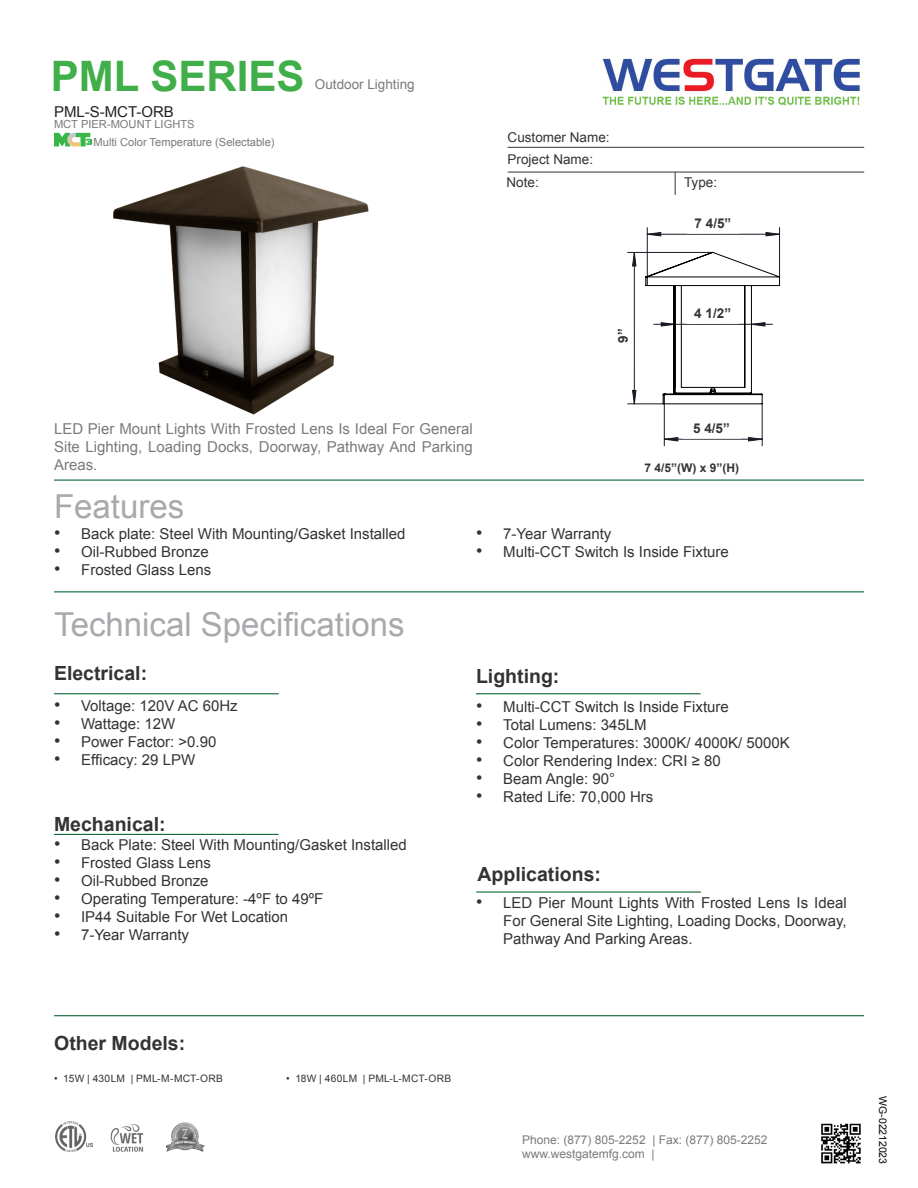
<style>
.page{position:relative;width:918px;height:1188px;background:#fff}
.page>*{position:absolute;margin:0;border:0;box-sizing:border-box;transform-origin:0 0}
.t1{font:700 42px "Arial";color:#40ae49}
.t2{font:33px "Arial";color:#a8a9ad}
.t3{font:700 19.5px "Arial";color:#333}
.t4{font:15px "Arial";color:#333}
.t5{font:15px/18px "Arial";color:#323332;text-align:justify}
.t6{font:15px/18px "Arial";color:#787a7d;text-align:justify}
.t7{font:15px "Arial";color:#231f20}
.t8{font:14.4px "HYSW Long Fang Song";color:#191924}
.t9{font:13.5px "Arial";color:#333}
.t10{font:700 13.5px "Arial";color:#333}
.t11{font:13.5px "Arial";color:#787a7d}
.t12{font:12px "Arial";color:#787a7d}
.t13{font:700 12px "Arial";color:#333}
.t14{font:11.1px "Arial";color:#787a7d}
.t15{font:10.5px "Arial";letter-spacing:-.005em;color:#040503}
.t16{font:10.2px "Arial";letter-spacing:.025em;color:#333}
.s1{font-size:18px}
</style>
<div class="page">
<img style="left:113px;top:166px;width:256px;height:249px">
<hr style="left:54px;top:480px;width:810px;height:1px;background:#0d6736">
<hr style="left:508px;top:147px;width:356px;height:1px;background:#333">
<svg style="left:675px;top:173px;width:1px;height:22px"></svg>
<hr style="left:508px;top:172px;width:356px;height:1px;background:#333">
<hr style="left:54px;top:591px;width:810px;height:1px;background:#0d6736">
<hr style="left:54px;top:693px;width:225px;height:1px;background:#0d6736">
<hr style="left:476px;top:693px;width:225px;height:1px;background:#0d6736">
<hr style="left:54px;top:834px;width:225px;height:1px;background:#0d6736">
<img style="left:602px;top:58px;width:258px;height:48px">
<hr style="left:476px;top:891px;width:225px;height:2px;background:#0d6736">
<hr style="left:54px;top:1015px;width:810px;height:1px;background:#0d6736">
<img style="left:821px;top:1123px;width:40px;height:41px">
<img style="left:56px;top:1122px;width:36px;height:30px">
<img style="left:166px;top:1122px;width:38px;height:30px">
<hr style="left:593px;top:806px;width:198px;height:1px;background:#000">
<hr style="left:593px;top:196px;width:1px;height:257px;background:#000">
<hr style="left:593px;top:196px;width:198px;height:1px;background:#000">
<hr style="left:917px;top:196px;width:1px;height:257px;background:#000">
<hr style="left:664px;top:404px;width:1px;height:42px;background:#191924">
<hr style="left:762px;top:404px;width:1px;height:42px;background:#191924">
<hr style="left:647px;top:228px;width:1px;height:49px;background:#191924">
<hr style="left:779px;top:228px;width:1px;height:49px;background:#191924">
<hr style="left:628px;top:252px;width:84px;height:1px;background:#191924">
<hr style="left:628px;top:404px;width:36px;height:1px;background:#191924">
<svg style="left:664px;top:437px;width:99px;height:5px"></svg>
<svg style="left:647px;top:232px;width:132px;height:5px"></svg>
<svg style="left:632px;top:252px;width:5px;height:153px"></svg>
<svg style="left:645px;top:251px;width:136px;height:173px"></svg>
<div style="left:682px;top:407px;width:59px;height:32px;background:#fff"></div>
<div style="left:687px;top:292px;width:52px;height:32px;background:#fff"></div>
<div style="left:687px;top:201px;width:52px;height:33px;background:#fff"></div>
<div style="left:602px;top:306px;width:31px;height:60px;background:#fff"></div>
<img style="left:110px;top:1124px;width:34px;height:28px">
<svg style="left:54px;top:133px;width:38px;height:13px"></svg>
<p class="t1" style="left:51px;top:48px;width:255px">PML SERIES</p>
<p class="t7" style="left:54px;top:102px;width:122px">PML-S-MCT-ORB</p>
<p class="t14" style="left:54px;top:117px;width:142px">MCT PIER-MOUNT LIGHTS</p>
<p class="t14" style="left:94px;top:135px;width:183px">Multi Color Temperature (Selectable)</p>
<p class="t11" style="left:315px;top:75px;width:101px">Outdoor Lighting</p>
<p class="t6" style="left:54px;top:420px;width:420px">LED Pier Mount Lights With Frosted Lens Is Ideal For General Site Lighting, Loading Docks, Doorway, Pathway And Parking Areas.</p>
<p class="t9" style="left:508px;top:128px;width:104px">Customer Name:</p>
<p class="t9" style="left:508px;top:150px;width:87px">Project Name:</p>
<p class="t9" style="left:507px;top:173px;width:34px">Note:</p>
<p class="t9" style="left:684px;top:173px;width:35px">Type:</p>
<p class="t10" style="left:695px;top:214px;width:38px">7 4/5”</p>
<p class="t8" style="left:705px;top:220px;width:17px">200</p>
<p class="t8" style="left:620px;top:341px;width:17px;rotate:-90deg">229</p>
<p class="t10" style="left:614px;top:343px;width:16px;rotate:-90deg">9”</p>
<p class="t10" style="left:694px;top:304px;width:38px">4 1/2”</p>
<p class="t8" style="left:710px;top:310px;width:17px">116</p>
<p class="t10" style="left:693px;top:420px;width:38px">5 4/5”</p>
<p class="t8" style="left:705px;top:425px;width:17px">148</p>
<p class="t13" style="left:645px;top:460px;width:96px">7 4/5”(W) x 9”(H)</p>
<p class="t2" style="left:54px;top:485px;width:132px">Features</p>
<p class="t4" style="left:54px;top:524px;width:353px"><span class="s1">•</span> Back plate: Steel With Mounting/Gasket Installed</p>
<p class="t4" style="left:54px;top:542px;width:156px"><span class="s1">•</span> Oil-Rubbed Bronze</p>
<p class="t4" style="left:54px;top:560px;width:159px"><span class="s1">•</span> Frosted Glass Lens</p>
<p class="t2" style="left:54px;top:603px;width:352px">Technical Specifications</p>
<p class="t3" style="left:54px;top:660px;width:95px">Electrical:</p>
<p class="t4" style="left:54px;top:696px;width:185px"><span class="s1">•</span> Voltage: 120V AC 60Hz</p>
<p class="t4" style="left:54px;top:714px;width:123px"><span class="s1">•</span> Wattage: 12W</p>
<p class="t4" style="left:54px;top:732px;width:164px"><span class="s1">•</span> Power Factor: &gt;0.90</p>
<p class="t4" style="left:54px;top:750px;width:143px"><span class="s1">•</span> Efficacy: 29 LPW</p>
<p class="t3" style="left:54px;top:812px;width:113px">Mechanical:</p>
<p class="t4" style="left:54px;top:835px;width:354px"><span class="s1">•</span> Back Plate: Steel With Mounting/Gasket Installed</p>
<p class="t4" style="left:54px;top:853px;width:159px"><span class="s1">•</span> Frosted Glass Lens</p>
<p class="t4" style="left:54px;top:871px;width:156px"><span class="s1">•</span> Oil-Rubbed Bronze</p>
<p class="t4" style="left:54px;top:889px;width:271px"><span class="s1">•</span> Operating Temperature: -4ºF to 49ºF</p>
<p class="t4" style="left:54px;top:907px;width:236px"><span class="s1">•</span> IP44 Suitable For Wet Location</p>
<p class="t4" style="left:54px;top:925px;width:137px"><span class="s1">•</span> 7-Year Warranty</p>
<p class="t4" style="left:476px;top:524px;width:137px"><span class="s1">•</span> 7-Year Warranty</p>
<p class="t4" style="left:476px;top:542px;width:254px"><span class="s1">•</span> Multi-CCT Switch Is Inside Fixture</p>
<p class="t3" style="left:476px;top:663px;width:85px">Lighting:</p>
<p class="t4" style="left:476px;top:697px;width:254px"><span class="s1">•</span> Multi-CCT Switch Is Inside Fixture</p>
<p class="t5" style="left:476px;top:716px;width:172px"><span class="s1">•</span> Total Lumens: 345LM</p>
<p class="t5" style="left:476px;top:734px;width:315px"><span class="s1">•</span> Color Temperatures: 3000K/ 4000K/ 5000K</p>
<p class="t5" style="left:476px;top:752px;width:246px"><span class="s1">•</span> Color Rendering Index: CRI ≥ 80</p>
<p class="t5" style="left:476px;top:770px;width:140px"><span class="s1">•</span> Beam Angle: 90°</p>
<p class="t4" style="left:476px;top:787px;width:179px"><span class="s1">•</span> Rated Life: 70,000 Hrs</p>
<p class="t3" style="left:478px;top:861px;width:125px">Applications:</p>
<p class="t5" style="left:503px;top:894px;width:345px;text-indent:-27px"><span class="s1">•</span> LED Pier Mount Lights With Frosted Lens Is Ideal For General Site Lighting, Loading Docks, Doorway, Pathway And Parking Areas.</p>
<p class="t3" style="left:54px;top:1030px;width:133px">Other Models:</p>
<p class="t16" style="left:54px;top:1072px;width:170px">• 15W | 430LM | PML-M-MCT-ORB</p>
<p class="t16" style="left:286px;top:1072px;width:166px">• 18W | 460LM | PML-L-MCT-ORB</p>
<p class="t12" style="left:522px;top:1132px;width:247px">Phone: (877) 805-2252 | Fax: (877) 805-2252</p>
<p class="t12" style="left:522px;top:1146px;width:134px">www.westgatemfg.com |</p>
<p class="t15" style="left:890px;top:1096px;width:69px;rotate:90deg">WG-02212023</p>
</div>
